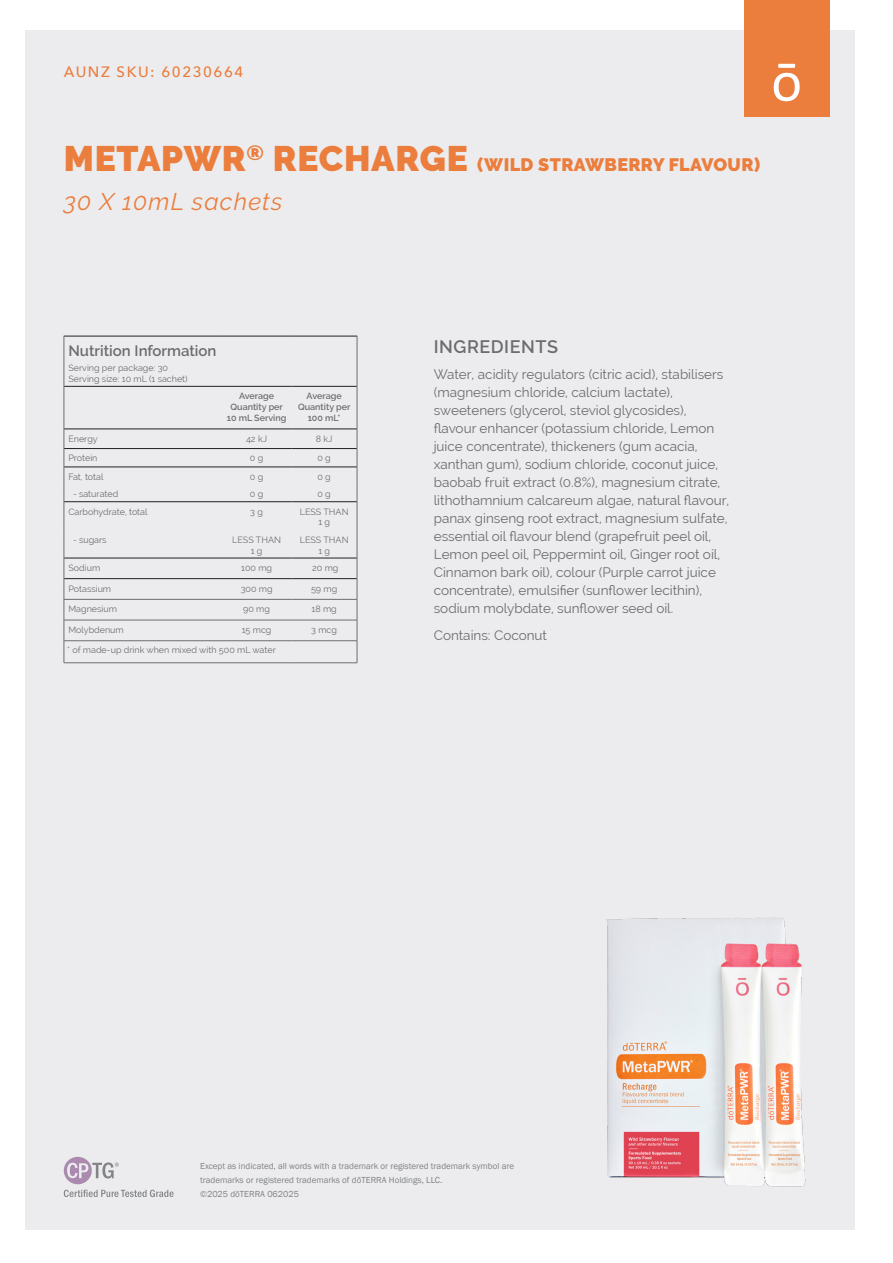
<style>
.page{position:relative;width:893px;height:1263px;background:#fff}
.page>*{position:absolute;margin:0;border:0;box-sizing:border-box;transform-origin:0 0}
.Botanical_Name{font:italic 24px "Raleway";letter-spacing:.05em;color:#eb7d3d}
.Product_Name{font:900 18px "Raleway";letter-spacing:.02em;color:#eb7d3d}
.description{font:600 18px "Raleway";letter-spacing:.03em;color:#6c6d70}
.t1{font:600 15px "Raleway";color:#6c6d70}
.Tag_details{font:500 15px "Avenir Next";letter-spacing:.1em;color:#eb7d3d}
.description-2{font:13.5px/18px "Raleway";color:#6c6d70}
.t2{font:9px/10.8px "Raleway";color:#6c6d70;text-align:center}
.t3{font:9px/14.1px "Franklin Gothic";color:#808285}
.t4{font:600 9px/10.8px "Raleway";color:#6c6d70;text-align:center}
.s1{font-size:35.4px}
</style>
<div class="page">
<div style="left:26px;top:30px;width:829px;height:1199px;background:#ececee"></div>
<div style="left:744px;top:0;width:85px;height:116px;background:#eb7d3d"></div>
<svg style="left:774px;top:64px;width:26px;height:37px"></svg>
<svg style="left:64px;top:1157px;width:110px;height:40px"></svg>
<hr style="left:222px;top:336px;width:69px;height:1px;background:#231f20">
<hr style="left:222px;top:386px;width:69px;height:1px;background:#231f20">
<hr style="left:222px;top:429px;width:69px;height:1px;background:#231f20">
<hr style="left:222px;top:448px;width:69px;height:1px;background:#231f20">
<hr style="left:222px;top:467px;width:69px;height:1px;background:#231f20">
<hr style="left:222px;top:501px;width:69px;height:1px;background:#231f20">
<hr style="left:222px;top:558px;width:69px;height:1px;background:#231f20">
<hr style="left:222px;top:578px;width:69px;height:1px;background:#231f20">
<hr style="left:64px;top:336px;width:158px;height:1px;background:#231f20">
<hr style="left:64px;top:386px;width:158px;height:1px;background:#231f20">
<hr style="left:64px;top:429px;width:158px;height:1px;background:#231f20">
<hr style="left:64px;top:448px;width:158px;height:1px;background:#231f20">
<hr style="left:64px;top:467px;width:158px;height:1px;background:#231f20">
<hr style="left:64px;top:501px;width:158px;height:1px;background:#231f20">
<hr style="left:64px;top:558px;width:158px;height:1px;background:#231f20">
<hr style="left:64px;top:578px;width:158px;height:1px;background:#231f20">
<hr style="left:291px;top:336px;width:66px;height:1px;background:#231f20">
<hr style="left:291px;top:386px;width:66px;height:1px;background:#231f20">
<hr style="left:291px;top:429px;width:66px;height:1px;background:#231f20">
<hr style="left:291px;top:448px;width:66px;height:1px;background:#231f20">
<hr style="left:291px;top:467px;width:66px;height:1px;background:#231f20">
<hr style="left:291px;top:501px;width:66px;height:1px;background:#231f20">
<hr style="left:291px;top:558px;width:66px;height:1px;background:#231f20">
<hr style="left:291px;top:578px;width:66px;height:1px;background:#231f20">
<hr style="left:64px;top:336px;width:1px;height:50px;background:#6c6d70">
<hr style="left:357px;top:336px;width:1px;height:50px;background:#6c6d70">
<hr style="left:64px;top:386px;width:1px;height:43px;background:#6c6d70">
<hr style="left:357px;top:386px;width:1px;height:43px;background:#6c6d70">
<hr style="left:64px;top:599px;width:158px;height:1px;background:#6c6d70">
<hr style="left:222px;top:599px;width:69px;height:1px;background:#6c6d70">
<hr style="left:291px;top:599px;width:66px;height:1px;background:#6c6d70">
<hr style="left:64px;top:620px;width:158px;height:1px;background:#6c6d70">
<hr style="left:222px;top:620px;width:69px;height:1px;background:#6c6d70">
<hr style="left:291px;top:620px;width:66px;height:1px;background:#6c6d70">
<hr style="left:64px;top:640px;width:158px;height:1px;background:#6c6d70">
<svg style="left:64px;top:429px;width:1px;height:233px"></svg>
<hr style="left:222px;top:640px;width:69px;height:1px;background:#6c6d70">
<hr style="left:291px;top:640px;width:66px;height:1px;background:#6c6d70">
<svg style="left:357px;top:429px;width:1px;height:234px"></svg>
<hr style="left:64px;top:662px;width:158px;height:1px;background:#6c6d70">
<hr style="left:222px;top:662px;width:69px;height:1px;background:#6c6d70">
<hr style="left:291px;top:662px;width:66px;height:1px;background:#6c6d70">
<img style="left:606px;top:917px;width:200px;height:270px">
<p class="Tag_details" style="left:64px;top:59px;width:181px">AUNZ SKU: 60230664</p>
<p class="Product_Name" style="left:64px;top:155px;width:698px"><span class="s1">METAPWR</span><sup>®</sup> <span class="s1">RECHARGE</span> (WILD STRAWBERRY FLAVOUR)</p>
<p class="Botanical_Name" style="left:64px;top:188px;width:220px">30 X 10mL sachets</p>
<p class="t1" style="left:68px;top:342px;width:150px">Nutrition Information</p>
<p class="t2" style="left:68px;top:362px;width:101px">Serving per package: 30</p>
<p class="t2" style="left:68px;top:373px;width:121px">Serving size: 10 mL (1 sachet)</p>
<p class="t4" style="left:227px;top:391px;width:61px">Average<br>Quantity per<br>10 mL Serving</p>
<p class="t4" style="left:298px;top:391px;width:54px">Average<br>Quantity per<br>100 mL*</p>
<p class="t2" style="left:68px;top:433px;width:31px">Energy</p>
<p class="t2" style="left:246px;top:433px;width:23px">42 kJ</p>
<p class="t2" style="left:316px;top:433px;width:18px">8 kJ</p>
<p class="t2" style="left:68px;top:453px;width:31px">Protein</p>
<p class="t2" style="left:250px;top:453px;width:15px">0 g</p>
<p class="t2" style="left:317px;top:453px;width:15px">0 g</p>
<p class="t2" style="left:68px;top:471px;width:37px">Fat, total</p>
<p class="t2" style="left:250px;top:471px;width:15px">0 g</p>
<p class="t2" style="left:317px;top:471px;width:15px">0 g</p>
<p class="t2" style="left:73px;top:489px;width:47px">- saturated</p>
<p class="t2" style="left:250px;top:489px;width:15px">0 g</p>
<p class="t2" style="left:317px;top:489px;width:15px">0 g</p>
<p class="t2" style="left:68px;top:506px;width:81px">Carbohydrate, total</p>
<p class="t2" style="left:250px;top:506px;width:14px">3 g</p>
<p class="t2" style="left:300px;top:506px;width:50px">LESS THAN<br>1 g</p>
<p class="t2" style="left:73px;top:534px;width:35px">- sugars</p>
<p class="t2" style="left:232px;top:534px;width:50px">LESS THAN<br>1 g</p>
<p class="t2" style="left:300px;top:534px;width:50px">LESS THAN<br>1 g</p>
<p class="t2" style="left:68px;top:562px;width:33px">Sodium</p>
<p class="t2" style="left:241px;top:562px;width:32px">100 mg</p>
<p class="t2" style="left:312px;top:562px;width:28px">20 mg</p>
<p class="t2" style="left:68px;top:583px;width:44px">Potassium</p>
<p class="t2" style="left:241px;top:583px;width:33px">300 mg</p>
<p class="t2" style="left:311px;top:583px;width:28px">59 mg</p>
<p class="t2" style="left:68px;top:604px;width:50px">Magnesium</p>
<p class="t2" style="left:243px;top:604px;width:28px">90 mg</p>
<p class="t2" style="left:312px;top:604px;width:27px">18 mg</p>
<p class="t2" style="left:68px;top:624px;width:57px">Molybdenum</p>
<p class="t2" style="left:242px;top:624px;width:31px">15 mcg</p>
<p class="t2" style="left:311px;top:624px;width:27px">3 mcg</p>
<p class="t2" style="left:67px;top:644px;width:210px">* of made-up drink when mixed with 500 mL water</p>
<p class="description" style="left:434px;top:336px;width:126px">INGREDIENTS</p>
<p class="description-2" style="left:434px;top:366px;width:297px">Water, acidity regulators (citric acid), stabilisers (magnesium chloride, calcium lactate), sweeteners (glycerol, steviol glycosides), flavour enhancer (potassium chloride, Lemon juice concentrate), thickeners (gum acacia, xanthan gum), sodium chloride, coconut juice, baobab fruit extract (0.8%), magnesium citrate, lithothamnium calcareum algae, natural flavour, panax ginseng root extract, magnesium sulfate, essential oil flavour blend (grapefruit peel oil, Lemon peel oil, Peppermint oil, Ginger root oil, Cinnamon bark oil), colour (Purple carrot juice concentrate), emulsifier (sunflower lecithin), sodium molybdate, sunflower seed oil.</p>
<p class="description-2" style="left:434px;top:626px;width:115px">Contains: Coconut</p>
<p class="t3" style="left:200px;top:1159px;width:315px">Except as indicated, all words with a trademark or registered trademark symbol are trademarks or registered trademarks of dōTERRA Holdings, LLC.<br>©2025 dōTERRA 062025</p>
</div>
